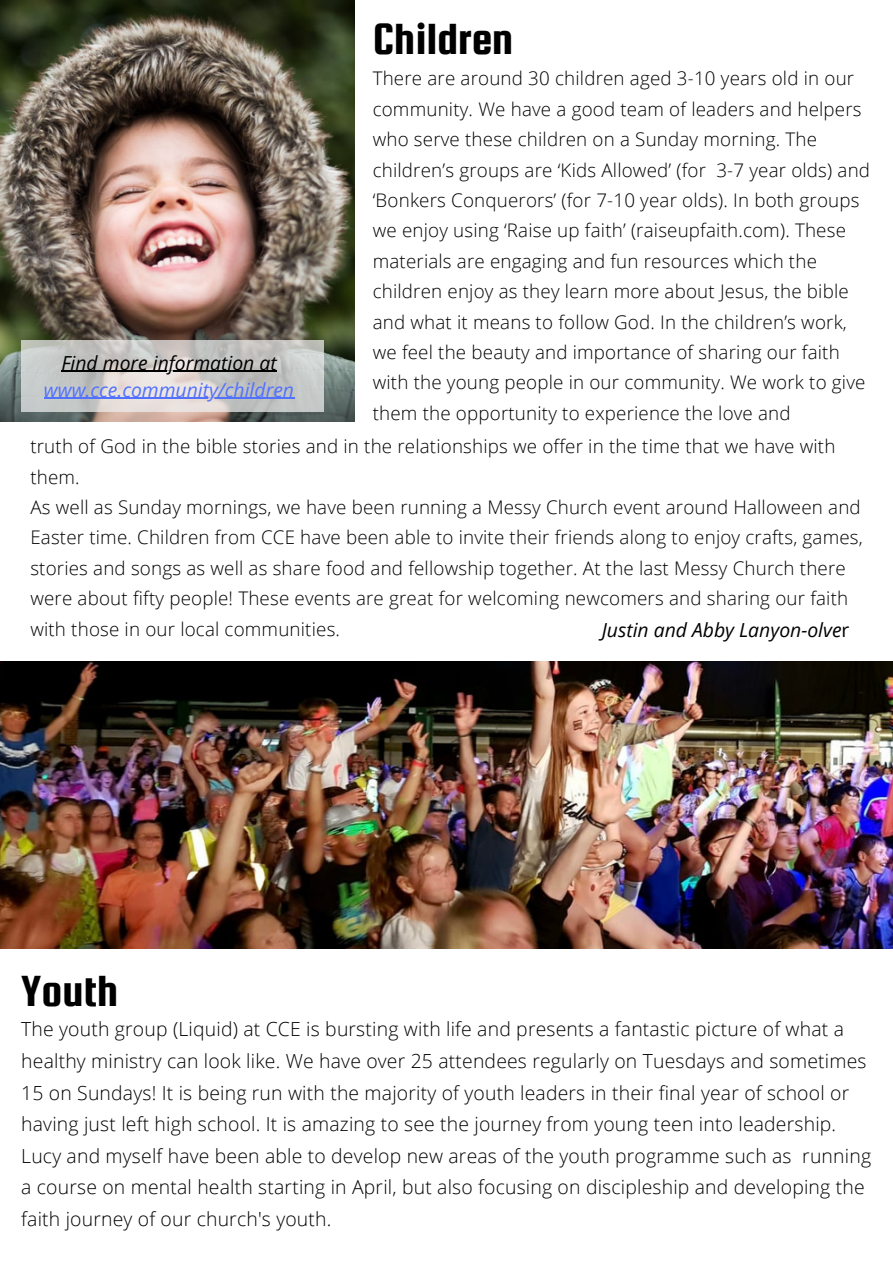
<style>
.page{position:relative;width:893px;height:1264px;background:#fff}
.page>*{position:absolute;margin:0;border:0;box-sizing:border-box;transform-origin:0 0}
.t1{font:46.65px "Squada One";color:#000}
.t2{font:300 19.35px/31.5px "Open Sans";letter-spacing:.01em;color:#000}
.t3{font:italic 19.35px "Open Sans";color:#000}
.t4{font:italic 19.35px "Open Sans";color:#5271ff}
.t5{font:300 18.75px/30.3px "Open Sans";letter-spacing:.01em;color:#000}
.s1{font-style:normal}
</style>
<div class="page">
<img style="left:0;top:0;width:354px;height:421px">
<svg style="left:21px;top:340px;width:303px;height:71px;background:#c8c7c7"></svg>
<img style="left:0;top:662px;width:892px;height:286px">
<hr style="left:61px;top:371px;width:216px;height:1px;background:#000">
<hr style="left:44px;top:398px;width:250px;height:1px;background:#5271ff">
<h1 class="t1" style="left:372px;top:14px;width:142px">Children</h1>
<p class="t5" style="left:372px;top:63px;width:499px">There are around 30 children aged 3-10 years old in our community. We have a good team of leaders and helpers who serve these children on a Sunday morning. The children’s groups are ‘Kids Allowed’ (for 3-7 year olds) and ‘Bonkers Conquerors’ (for 7-10 year olds). In both groups we enjoy using ‘Raise up faith’ (raiseupfaith.com). These materials are engaging and fun resources which the children enjoy as they learn more about Jesus, the bible and what it means to follow God. In the children’s work, we feel the beauty and importance of sharing our faith with the young people in our community. We work to give them the opportunity to experience the love and</p>
<p class="t5" style="left:30px;top:431px;width:806px">truth of God in the bible stories and in the relationships we offer in the time that we have with them.</p>
<p class="t5" style="left:30px;top:491px;width:834px">As well as Sunday mornings, we have been running a Messy Church event around Halloween and Easter time. Children from CCE have been able to invite their friends along to enjoy crafts, games, stories and songs as well as share food and fellowship together. At the last Messy Church there were about fifty people! These events are great for welcoming newcomers and sharing our faith with those in our local communities.</p>
<p class="t3" style="left:61px;top:349px;width:217px">Find more information at</p>
<p class="t4" style="left:44px;top:376px;width:251px">www.cce.community/children</p>
<p class="t3" style="left:601px;top:616px;width:249px">Justin and Abby Lanyon-olve<span class="s1">r</span></p>
<h1 class="t1" style="left:21px;top:965px;width:98px">Youth</h1>
<p class="t2" style="left:21px;top:1013px;width:851px">The youth group (Liquid) at CCE is bursting with life and presents a fantastic picture of what a healthy ministry can look like. We have over 25 attendees regularly on Tuesdays and sometimes 15 on Sundays! It is being run with the majority of youth leaders in their final year of school or having just left high school. It is amazing to see the journey from young teen into leadership.<br>Lucy and myself have been able to develop new areas of the youth programme such as running a course on mental health starting in April, but also focusing on discipleship and developing the faith journey of our church's youth.</p>
</div>
